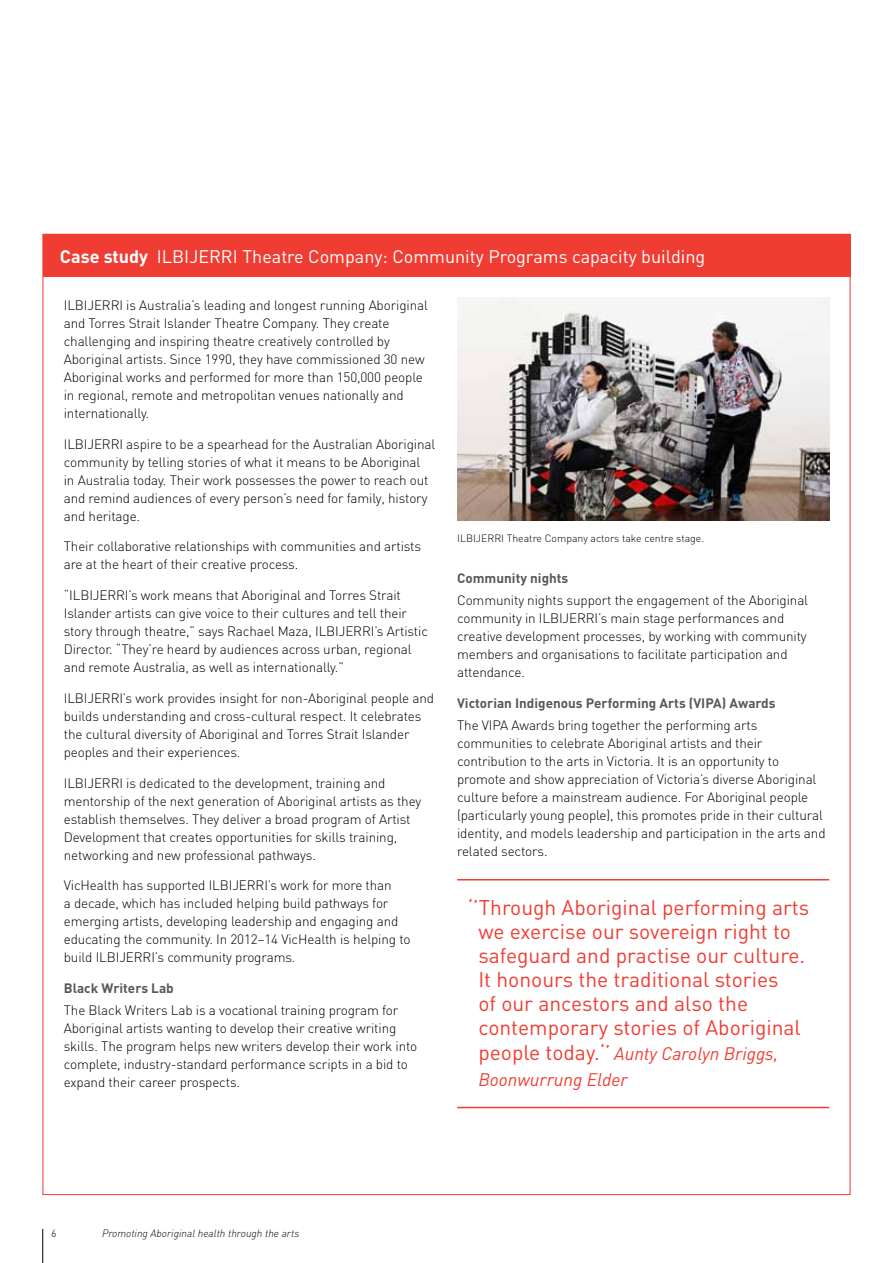
<style>
.page{position:relative;width:893px;height:1263px;background:#fff}
.page>*{position:absolute;margin:0;border:0;box-sizing:border-box;transform-origin:0 0}
.t1{font:21px/24px "DIN";color:#ef3d33}
.t2{font:18px "DIN";color:#fff}
.t3{font:italic 18px/25.5px "DIN";color:#ef3d33}
.t4{font:300 13.5px/18px "DIN";letter-spacing:-.01em;color:#000}
.t5{font:700 13.5px "DIN";color:#58585b}
.t6{font:300 10.5px "DIN";color:#000}
.t7{font:italic 300 10.5px "DIN";color:#000}
.s1{font-weight:700}
.s2{font-style:normal;font-size:21px}
</style>
<div class="page">
<hr style="left:42px;top:1229px;width:1px;height:34px;background:#000">
<div style="left:43px;top:234px;width:807px;height:43px;background:#ef3d33"></div>
<hr style="left:457px;top:879px;width:372px;height:1px;background:#ef3d33">
<hr style="left:457px;top:1107px;width:372px;height:1px;background:#ef3d33">
<img style="left:457px;top:298px;width:372px;height:223px">
<h2 class="t2" style="left:60px;top:245px;width:647px"><span class="s1">Case study</span> ILBIJERRI Theatre Company: Community Programs capacity building</h2>
<p class="t4" style="left:64px;top:296px;width:366px">ILBIJERRI is Australia’s leading and longest running Aboriginal and Torres Strait Islander Theatre Company. They create challenging and inspiring theatre creatively controlled by Aboriginal artists. Since 1990, they have commissioned 30 new Aboriginal works and performed for more than 150,000 people in regional, remote and metropolitan venues nationally and internationally.</p>
<p class="t4" style="left:64px;top:435px;width:373px">ILBIJERRI aspire to be a spearhead for the Australian Aboriginal community by telling stories of what it means to be Aboriginal<br>in Australia today. Their work possesses the power to reach out and remind audiences of every person’s need for family, history and heritage.</p>
<p class="t4" style="left:64px;top:537px;width:359px">Their collaborative relationships with communities and artists are at the heart of their creative process.</p>
<p class="t4" style="left:64px;top:586px;width:366px">“ILBIJERRI’s work means that Aboriginal and Torres Strait Islander artists can give voice to their cultures and tell their story through theatre,” says Rachael Maza, ILBIJERRI’s Artistic Director. “They’re heard by audiences across urban, regional and remote Australia, as well as internationally.”</p>
<p class="t4" style="left:64px;top:689px;width:372px">ILBIJERRI’s work provides insight for non-Aboriginal people and builds understanding and cross-cultural respect. It celebrates the cultural diversity of Aboriginal and Torres Strait Islander peoples and their experiences.</p>
<p class="t4" style="left:64px;top:774px;width:359px">ILBIJERRI is dedicated to the development, training and mentorship of the next generation of Aboriginal artists as they establish themselves. They deliver a broad program of Artist Development that creates opportunities for skills training, networking and new professional pathways.</p>
<p class="t4" style="left:64px;top:876px;width:348px">VicHealth has supported ILBIJERRI’s work for more than<br>a decade, which has included helping build pathways for emerging artists, developing leadership and engaging and educating the community. In 2012–14 VicHealth is helping to build ILBIJERRI’s community programs.</p>
<p class="t5" style="left:64px;top:979px;width:112px">Black Writers Lab</p>
<p class="t4" style="left:64px;top:1001px;width:355px">The Black Writers Lab is a vocational training program for Aboriginal artists wanting to develop their creative writing skills. The program helps new writers develop their work into complete, industry-standard performance scripts in a bid to expand their career prospects.</p>
<p class="t6" style="left:457px;top:532px;width:248px">ILBIJERRI Theatre Company actors take centre stage.</p>
<p class="t5" style="left:457px;top:569px;width:113px">Community nights</p>
<p class="t4" style="left:457px;top:591px;width:352px">Community nights support the engagement of the Aboriginal community in ILBIJERRI’s main stage performances and creative development processes, by working with community members and organisations to facilitate participation and attendance.</p>
<p class="t5" style="left:457px;top:694px;width:320px">Victorian Indigenous Performing Arts (VIPA) Awards</p>
<p class="t4" style="left:457px;top:716px;width:370px">The VIPA Awards bring together the performing arts communities to celebrate Aboriginal artists and their contribution to the arts in Victoria. It is an opportunity to promote and show appreciation of Victoria’s diverse Aboriginal culture before a mainstream audience. For Aboriginal people (particularly young people), this promotes pride in their cultural identity, and models leadership and participation in the arts and related sectors.</p>
<h1 class="t1" style="left:478px;top:894px;width:332px;text-indent:-11px">‘’Through Aboriginal performing arts we exercise our sovereign right to safeguard and practise our culture.<br>It honours the traditional stories<br>of our ancestors and also the contemporary stories of Aboriginal</h1>
<h2 class="t3" style="left:478px;top:1040px;width:301px"><span class="s2">people today.‘’</span> Aunty Carolyn Briggs,<br>Boonwurrung Elder</h2>
<p class="t6" style="left:51px;top:1227px;width:7px">6</p>
<p class="t7" style="left:102px;top:1227px;width:199px">Promoting Aboriginal health through the arts</p>
</div>
